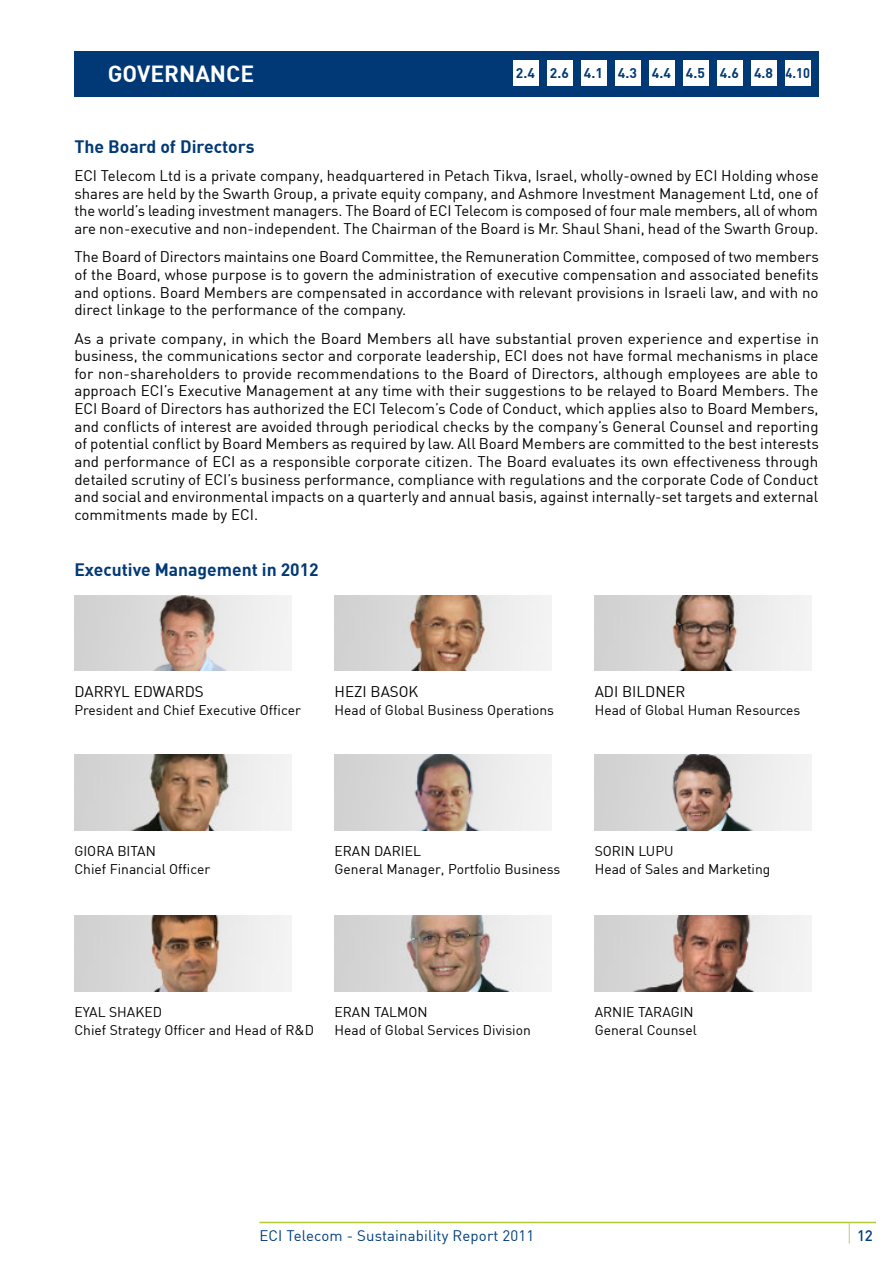
<style>
.page{position:relative;width:893px;height:1263px;background:#fff}
.page>*{position:absolute;margin:0;border:0;box-sizing:border-box;transform-origin:0 0}
.t1{font:700 22.8px "DIN";color:#fff}
.t2{font:700 17.7px "DIN";color:#003976}
.t3{font:15.15px/17.7px "DIN";color:#000;text-align:justify}
.t4{font:15px "DIN";letter-spacing:.01em;color:#003e7e}
.t5{font:500 15px "DIN";color:#003e7e}
.t6{font:13.8px/17.7px "DIN";color:#000}
.t7{font:700 13.8px "DIN";color:#003976}
.t8{font:700 13.8px "DIN";color:#003976;scale:.92 1}
</style>
<div class="page">
<hr style="left:259px;top:1222px;width:617px;height:1px;background:#b3c935">
<svg style="left:849px;top:1223px;width:1px;height:20px"></svg>
<div style="left:74px;top:51px;width:745px;height:46px;background:#003976"></div>
<div style="left:785px;top:60px;width:25px;height:26px;background:#fff"></div>
<div style="left:717px;top:60px;width:25px;height:26px;background:#fff"></div>
<div style="left:683px;top:60px;width:25px;height:26px;background:#fff"></div>
<div style="left:751px;top:60px;width:25px;height:26px;background:#fff"></div>
<div style="left:649px;top:60px;width:25px;height:26px;background:#fff"></div>
<div style="left:615px;top:60px;width:25px;height:26px;background:#fff"></div>
<div style="left:581px;top:60px;width:25px;height:26px;background:#fff"></div>
<div style="left:547px;top:60px;width:25px;height:26px;background:#fff"></div>
<div style="left:513px;top:60px;width:25px;height:26px;background:#fff"></div>
<img style="left:595px;top:595px;width:217px;height:76px">
<img style="left:595px;top:755px;width:217px;height:75px">
<img style="left:595px;top:916px;width:217px;height:75px">
<img style="left:74px;top:595px;width:218px;height:76px">
<img style="left:74px;top:755px;width:218px;height:75px">
<img style="left:74px;top:916px;width:218px;height:75px">
<img style="left:335px;top:595px;width:217px;height:76px">
<img style="left:335px;top:755px;width:217px;height:75px">
<img style="left:335px;top:916px;width:217px;height:75px">
<h1 class="t1" style="left:108px;top:59px;width:148px">GOVERNANCE</h1>
<p class="t7" style="left:516px;top:64px;width:21px">2.4</p>
<p class="t7" style="left:550px;top:64px;width:21px">2.6</p>
<p class="t7" style="left:584px;top:64px;width:21px">4.1</p>
<p class="t7" style="left:618px;top:64px;width:21px">4.3</p>
<p class="t7" style="left:652px;top:64px;width:21px">4.4</p>
<p class="t7" style="left:686px;top:64px;width:21px">4.5</p>
<p class="t7" style="left:720px;top:64px;width:21px">4.6</p>
<p class="t7" style="left:754px;top:64px;width:21px">4.8</p>
<p class="t8" style="left:785px;top:64px;width:28px">4.10</p>
<p class="t2" style="left:74px;top:135px;width:182px">The Board of Directors</p>
<p class="t3" style="left:74px;top:166px;width:746px">ECI Telecom Ltd is a private company, headquartered in Petach Tikva, Israel, wholly-owned by ECI Holding whose shares are held by the Swarth Group a, private equity company, and Ashmore Investment Management Ltd, one of the world s’ leading investment managers. The Board of ECI Telecom is composed of four male members, all of whom are non-executive and non-independent. The Chairman of the Board is Mr. Shaul Shani, head of the Swarth Group.</p>
<p class="t3" style="left:74px;top:248px;width:746px">The Board of Directors maintains one Board Committee, the Remuneration Committee, composed of two members of the Board, whose purpose is to govern the administration of executive compensation and associated benefits and options. Board Members are compensated in accordance with relevant provisions in Israeli law, and with no direct linkage to the performance of the company.</p>
<p class="t3" style="left:74px;top:329px;width:746px">As a private company in, which the Board Members all have substantial proven experience and expertise in business, the communications sector and corporate leadership, ECI does not have formal mechanisms in place for non-shareholders to provide recommendations to the Board of Directors, although employees are able to approach ECI s’ Executive Management at any time with their suggestions to be relayed to Board Members. The ECI Board of Directors has authorized the ECI Telecom s’ Code of Conduct, which applies also to Board Members, and conflicts of interest are avoided through periodical checks by the company s’ General Counsel and reporting of potential conflict by Board Members as required by law. All Board Members are committed to the best interests and performance of ECI as a responsible corporate citizen. The Board evaluates its own effectiveness through detailed scrutiny of ECI s’ business performance, compliance with regulations and the corporate Code of Conduct and social and environmental impacts on a quarterly and annual basis, against internally-set targets and external commitments made by ECI.</p>
<p class="t2" style="left:74px;top:558px;width:246px">Executive Management in 2012</p>
<p class="t3" style="left:74px;top:683px;width:131px">DARRYL EDWARDS</p>
<p class="t6" style="left:74px;top:701px;width:228px">President and Chief Executive Officer</p>
<p class="t3" style="left:335px;top:683px;width:85px">HEZI BASOK</p>
<p class="t6" style="left:335px;top:701px;width:221px">Head of Global Business Operations</p>
<p class="t3" style="left:595px;top:683px;width:92px">ADI BILDNER</p>
<p class="t6" style="left:595px;top:701px;width:207px">Head of Global Human Resources</p>
<p class="t6" style="left:74px;top:842px;width:137px">GIORA BITAN<br>Chief Financial Officer</p>
<p class="t6" style="left:335px;top:842px;width:227px">ERAN DARIEL<br>General Manager, Portfolio Business</p>
<p class="t6" style="left:595px;top:842px;width:177px">SORIN LUPU<br>Head of Sales and Marketing</p>
<p class="t6" style="left:74px;top:1003px;width:241px">EYAL SHAKED<br>Chief Strategy Officer and Head of R&amp;D</p>
<p class="t6" style="left:335px;top:1003px;width:198px">ERAN TALMON<br>Head of Global Services Division</p>
<p class="t6" style="left:595px;top:1003px;width:104px">ARNIE TARAGIN<br>General Counsel</p>
<p class="t4" style="left:259px;top:1226px;width:276px">ECI Telecom - Sustainability Report 2011</p>
<p class="t5" style="left:857px;top:1226px;width:17px">12</p>
</div>
